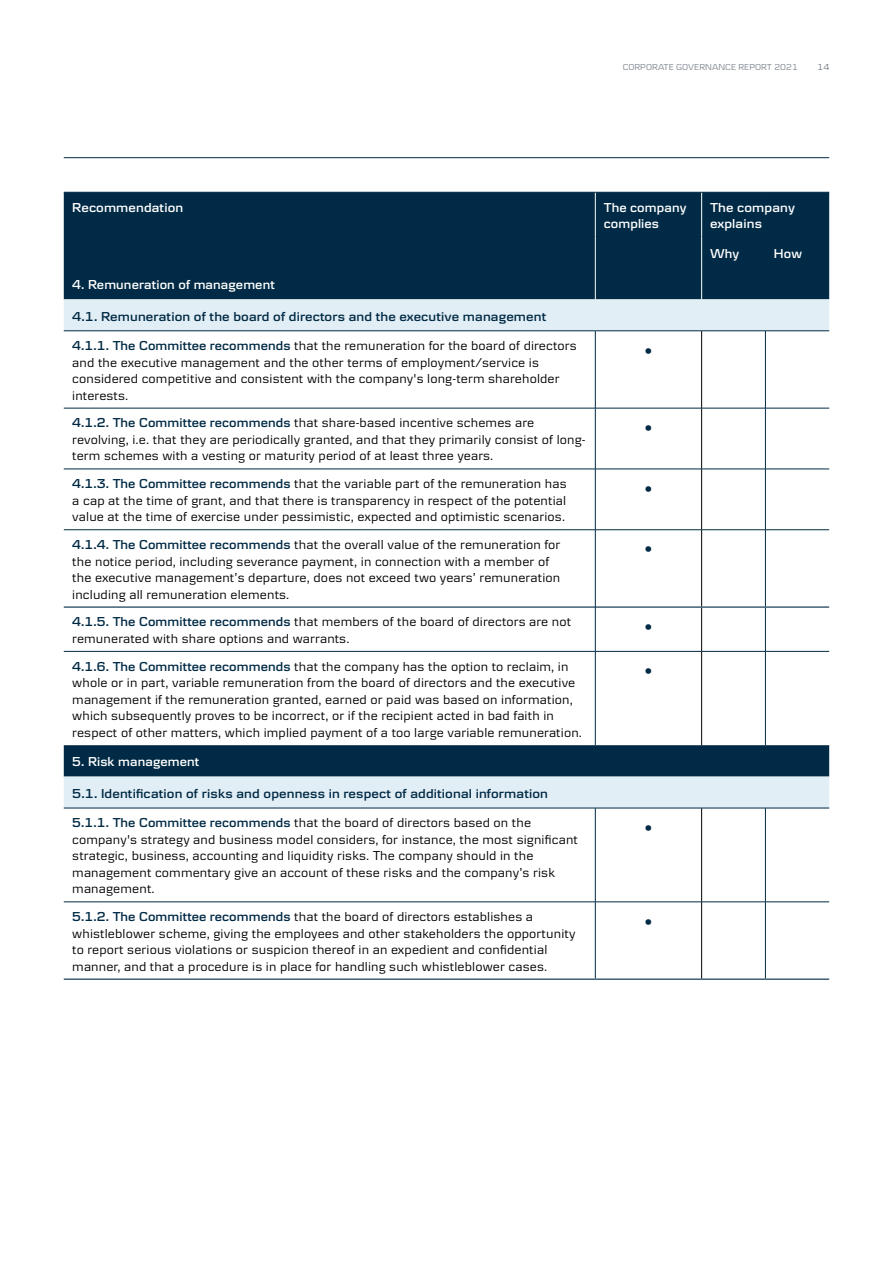
<style>
.page{position:relative;width:893px;height:1263px;background:#fff}
.page>*{position:absolute;margin:0;border:0;box-sizing:border-box;transform-origin:0 0}
.t1{font:600 24px "Danske Textv 2";color:#002a45}
.t2{font:13.5px/16.5px "Danske Textv 2";letter-spacing:.01em;color:#000}
.t3{font:600 13.5px/29.5px "Danske Textv 2";letter-spacing:.01em;color:#002a45}
.t4{font:600 13.5px/16.5px "Danske Textv 2";letter-spacing:.01em;color:#fff}
.t5{font:9px "Danske Textv 2";letter-spacing:.005em;color:#7d8791}
.t6{font:9px "Danske Textv 2";color:#6e7780}
.s1{font-weight:400;color:#000}
.s2{font-weight:600;color:#002a45}
</style>
<div class="page">
<hr style="left:64px;top:157px;width:765px;height:1px;background:#002a45">
<div style="left:64px;top:193px;width:765px;height:106px;background:#002a45"></div>
<svg style="left:64px;top:299px;width:765px;height:509px"></svg>
<hr style="left:595px;top:192px;width:1px;height:45px;background:#fff">
<hr style="left:701px;top:192px;width:1px;height:45px;background:#fff">
<hr style="left:595px;top:237px;width:1px;height:31px;background:#fff">
<hr style="left:701px;top:237px;width:1px;height:31px;background:#fff">
<hr style="left:701px;top:331px;width:1px;height:77px;background:#000">
<hr style="left:701px;top:408px;width:1px;height:61px;background:#000">
<hr style="left:701px;top:469px;width:1px;height:61px;background:#000">
<hr style="left:701px;top:530px;width:1px;height:76px;background:#000">
<hr style="left:701px;top:608px;width:1px;height:43px;background:#000">
<hr style="left:701px;top:651px;width:1px;height:94px;background:#000">
<hr style="left:701px;top:808px;width:1px;height:94px;background:#000">
<hr style="left:701px;top:902px;width:1px;height:76px;background:#000">
<hr style="left:765px;top:331px;width:1px;height:77px;background:#002a45">
<hr style="left:765px;top:408px;width:1px;height:61px;background:#002a45">
<hr style="left:765px;top:469px;width:1px;height:61px;background:#002a45">
<hr style="left:765px;top:530px;width:1px;height:76px;background:#002a45">
<hr style="left:765px;top:608px;width:1px;height:43px;background:#002a45">
<hr style="left:765px;top:651px;width:1px;height:94px;background:#002a45">
<hr style="left:765px;top:808px;width:1px;height:94px;background:#002a45">
<hr style="left:765px;top:902px;width:1px;height:76px;background:#002a45">
<hr style="left:64px;top:331px;width:531px;height:1px;background:#002a45">
<hr style="left:595px;top:331px;width:107px;height:1px;background:#002a45">
<hr style="left:702px;top:331px;width:63px;height:1px;background:#002a45">
<hr style="left:765px;top:331px;width:64px;height:1px;background:#002a45">
<hr style="left:64px;top:808px;width:531px;height:1px;background:#002a45">
<hr style="left:595px;top:808px;width:107px;height:1px;background:#002a45">
<hr style="left:702px;top:808px;width:63px;height:1px;background:#002a45">
<hr style="left:765px;top:808px;width:64px;height:1px;background:#002a45">
<hr style="left:64px;top:606px;width:531px;height:2px;background:#002a45">
<hr style="left:595px;top:606px;width:107px;height:2px;background:#002a45">
<hr style="left:702px;top:606px;width:63px;height:2px;background:#002a45">
<hr style="left:765px;top:606px;width:64px;height:2px;background:#002a45">
<hr style="left:64px;top:408px;width:531px;height:1px;background:#002a45">
<hr style="left:595px;top:408px;width:107px;height:1px;background:#002a45">
<hr style="left:702px;top:408px;width:63px;height:1px;background:#002a45">
<hr style="left:765px;top:408px;width:64px;height:1px;background:#002a45">
<hr style="left:64px;top:469px;width:531px;height:1px;background:#002a45">
<hr style="left:595px;top:469px;width:107px;height:1px;background:#002a45">
<hr style="left:702px;top:469px;width:63px;height:1px;background:#002a45">
<hr style="left:765px;top:469px;width:64px;height:1px;background:#002a45">
<hr style="left:64px;top:529px;width:531px;height:1px;background:#002a45">
<hr style="left:595px;top:529px;width:107px;height:1px;background:#002a45">
<hr style="left:702px;top:529px;width:63px;height:1px;background:#002a45">
<hr style="left:765px;top:529px;width:64px;height:1px;background:#002a45">
<hr style="left:64px;top:651px;width:531px;height:1px;background:#002a45">
<hr style="left:595px;top:651px;width:107px;height:1px;background:#002a45">
<hr style="left:702px;top:651px;width:63px;height:1px;background:#002a45">
<hr style="left:765px;top:651px;width:64px;height:1px;background:#002a45">
<hr style="left:64px;top:901px;width:531px;height:1px;background:#002a45">
<hr style="left:595px;top:901px;width:107px;height:1px;background:#002a45">
<hr style="left:702px;top:901px;width:63px;height:1px;background:#002a45">
<hr style="left:765px;top:901px;width:64px;height:1px;background:#002a45">
<hr style="left:595px;top:331px;width:1px;height:77px;background:#002a45">
<hr style="left:595px;top:408px;width:1px;height:61px;background:#002a45">
<hr style="left:595px;top:469px;width:1px;height:61px;background:#002a45">
<hr style="left:595px;top:530px;width:1px;height:77px;background:#002a45">
<hr style="left:595px;top:607px;width:1px;height:44px;background:#002a45">
<hr style="left:595px;top:651px;width:1px;height:94px;background:#002a45">
<hr style="left:595px;top:808px;width:1px;height:94px;background:#002a45">
<hr style="left:595px;top:902px;width:1px;height:76px;background:#002a45">
<hr style="left:64px;top:978px;width:531px;height:2px;background:#002a45">
<hr style="left:595px;top:978px;width:107px;height:2px;background:#002a45">
<hr style="left:702px;top:978px;width:63px;height:2px;background:#002a45">
<hr style="left:765px;top:978px;width:64px;height:2px;background:#002a45">
<hr style="left:64px;top:192px;width:531px;height:1px;background:#002a45">
<hr style="left:595px;top:192px;width:107px;height:1px;background:#002a45">
<hr style="left:702px;top:192px;width:63px;height:1px;background:#002a45">
<hr style="left:765px;top:192px;width:64px;height:1px;background:#002a45">
<hr style="left:595px;top:268px;width:1px;height:31px;background:#fff">
<hr style="left:701px;top:268px;width:1px;height:31px;background:#fff">
<p class="t5" style="left:623px;top:62px;width:177px">CORPORATE GOVERNANCE REPORT 2021</p>
<p class="t6" style="left:817px;top:62px;width:13px">14</p>
<p class="t4" style="left:72px;top:199px;width:113px">Recommendation</p>
<p class="t4" style="left:604px;top:199px;width:84px">The company complies</p>
<p class="t4" style="left:710px;top:199px;width:86px">The company explains</p>
<p class="t4" style="left:710px;top:245px;width:31px">Why</p>
<p class="t4" style="left:774px;top:245px;width:30px">How</p>
<p class="t4" style="left:72px;top:276px;width:204px">4. Remuneration of management</p>
<p class="t3" style="left:72px;top:301px;width:506px">4.1. Remuneration of the board of directors and the executive management<br>4.1.1. The Committee recommends <span class="s1">that the remuneration for the board of directors</span></p>
<p class="t2" style="left:72px;top:354px;width:489px">and the executive management and the other terms of employment/service is considered competitive and consistent with the company's long-term shareholder interests.</p>
<h1 class="t1" style="left:644px;top:337px;width:10px">•</h1>
<p class="t2" style="left:72px;top:414px;width:515px"><span class="s2">4.1.2. The Committee recommends</span> that share-based incentive schemes are revolving, i.e. that they are periodically granted, and that they primarily consist of long&shy;term schemes with a vesting or maturity period of at least three years.</p>
<h1 class="t1" style="left:644px;top:414px;width:10px">•</h1>
<p class="t2" style="left:72px;top:475px;width:496px;text-align:justify"><span class="s2">4.1.3. The Committee recommends</span> that the variable part of the remuneration has a cap at the time of grant, and that there is transparency in respect of the potential value at the time of exercise under pessimistic, expected and optimistic scenarios.</p>
<h1 class="t1" style="left:644px;top:475px;width:10px">•</h1>
<p class="t2" style="left:72px;top:536px;width:490px"><span class="s2">4.1.4. The Committee recommends</span> that the overall value of the remuneration for the notice period, including severance payment, in connection with a member of the executive management’s departure, does not exceed two years’ remuneration including all remuneration elements.</p>
<h1 class="t1" style="left:644px;top:536px;width:10px">•</h1>
<p class="t2" style="left:72px;top:613px;width:500px"><span class="s2">4.1.5. The Committee recommends</span> that members of the board of directors are not remunerated with share options and warrants.</p>
<h1 class="t1" style="left:644px;top:613px;width:10px">•</h1>
<p class="t2" style="left:72px;top:658px;width:511px"><span class="s2">4.1.6. The Committee recommends</span> that the company has the option to reclaim, in whole or in part, variable remuneration from the board of directors and the executive management if the remuneration granted, earned or paid was based on information, which subsequently proves to be incorrect, or if the recipient acted in bad faith in respect of other matters, which implied payment of a too large variable remuneration.</p>
<h1 class="t1" style="left:644px;top:657px;width:10px">•</h1>
<p class="t4" style="left:72px;top:753px;width:129px">5. Risk management</p>
<p class="t3" style="left:72px;top:778px;width:477px">5.1. Identification of risks and openness in respect of additional information<br>5.1.1. The Committee recommends <span class="s1">that the board of directors based on the</span></p>
<p class="t2" style="left:72px;top:831px;width:507px">company's strategy and business model considers, for instance, the most significant strategic, business, accounting and liquidity risks. The company should in the management commentary give an account of these risks and the company’s risk management.</p>
<h1 class="t1" style="left:644px;top:814px;width:10px">•</h1>
<p class="t2" style="left:72px;top:908px;width:505px"><span class="s2">5.1.2. The Committee recommends</span> that the board of directors establishes a whistleblower scheme, giving the employees and other stakeholders the opportunity to report serious violations or suspicion thereof in an expedient and confidential manner, and that a procedure is in place for handling such whistleblower cases.</p>
<h1 class="t1" style="left:644px;top:908px;width:10px">•</h1>
</div>
